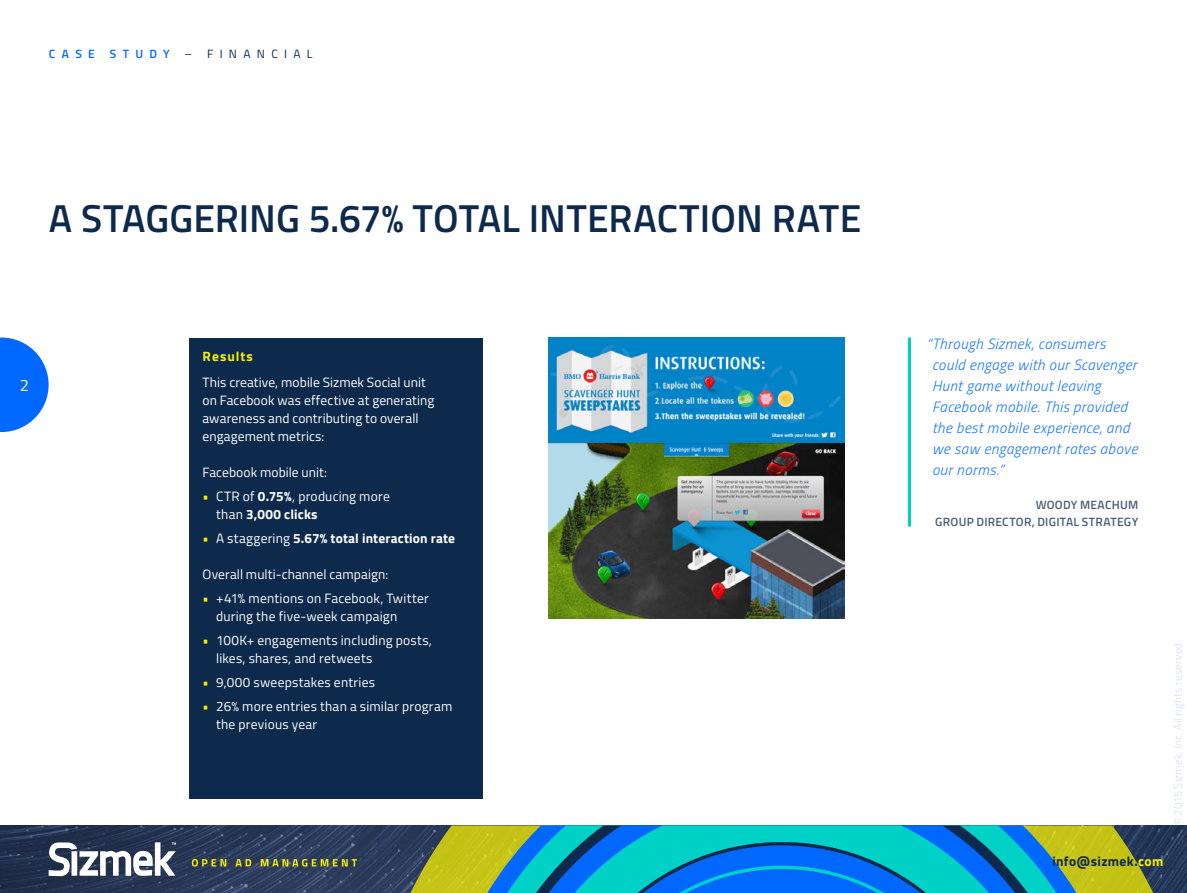
<style>
.page{position:relative;width:1187px;height:893px;background:#fff}
.page>*{position:absolute;margin:0;border:0;box-sizing:border-box;transform-origin:0 0}
.t1{font:600 39px "Titillium";color:#0d2a4d}
.t2{font:16.5px "Titillium";color:#fff}
.t3{font:italic 300 15px/21px "Titillium";letter-spacing:.03em;color:#1a77ff}
.t4{font:13.5px/18px "Titillium";letter-spacing:.01em;color:#fff}
.t5{font:700 13.5px "Titillium";letter-spacing:.015em;color:#fff}
.t6{font:700 13.5px "Titillium";letter-spacing:.03em;color:#0d2a4d}
.t7{font:700 13.5px "Titillium";letter-spacing:.075em;color:#faf000}
.t8{font:600 12px/16.5px "Titillium";letter-spacing:.02em;color:#495f79;text-align:right}
.t9{font:12px "Titillium";letter-spacing:.53em;color:#0d2a4d}
.t10{font:300 11.25px "Titillium";letter-spacing:.015em;color:#d6dfef}
.s1{font-weight:600;color:#0068ff}
.s2{color:#faf000}
.s3{font-weight:700}
.s4{font-weight:400;color:#faf000}
.s5{font-weight:400}
</style>
<div class="page">
<img style="left:0;top:825px;width:1186px;height:68px">
<svg style="left:410px;top:825px;width:743px;height:68px;background:#9da028"></svg>
<svg style="left:487px;top:825px;width:589px;height:68px;background:#119ac5"></svg>
<svg style="left:49px;top:842px;width:127px;height:34px"></svg>
<svg style="left:192px;top:859px;width:34px;height:8px"></svg>
<svg style="left:235px;top:859px;width:16px;height:7px"></svg>
<svg style="left:261px;top:859px;width:96px;height:8px"></svg>
<div style="left:189px;top:338px;width:294px;height:460px;background:#0d2a4d"></div>
<svg style="left:0;top:338px;width:49px;height:94px"></svg>
<img style="left:548px;top:338px;width:296px;height:280px">
<hr style="left:907px;top:338px;width:3px;height:189px;background:#00d1c6">
<p class="t9" style="left:49px;top:45px;width:265px"><span class="s1">CASE STUDY</span> – FINANCIAL</p>
<h1 class="t1" style="left:49px;top:189px;width:814px">A STAGGERING 5.67% TOTAL INTERACTION RATE</h1>
<p class="t2" style="left:20px;top:373px;width:11px">2</p>
<p class="t7" style="left:202px;top:346px;width:52px">Results</p>
<p class="t4" style="left:202px;top:372px;width:233px">This creative, mobile Sizmek Social unit on Facebook was effective at generating awareness and contributing to overall engagement metrics:</p>
<p class="t4" style="left:202px;top:462px;width:126px">Facebook mobile unit:</p>
<p class="t4" style="left:216px;top:486px;width:175px;text-indent:-14px"><span class="s2">•</span> CTR of <span class="s3">0.75%</span>, producing more than <span class="s3">3,000 clicks</span></p>
<p class="t5" style="left:202px;top:528px;width:254px"><span class="s4">•</span> <span class="s5">A staggering</span> 5.67% total interaction rate</p>
<p class="t4" style="left:202px;top:564px;width:187px">Overall multi-channel campaign:</p>
<p class="t4" style="left:216px;top:588px;width:214px;text-indent:-14px"><span class="s2">•</span> +41% mentions on Facebook, Twitter during the five-week campaign</p>
<p class="t4" style="left:216px;top:630px;width:217px;text-indent:-14px"><span class="s2">•</span> 100K+ engagements including posts, likes, shares, and retweets</p>
<p class="t4" style="left:202px;top:672px;width:174px"><span class="s2">•</span> 9,000 sweepstakes entries</p>
<p class="t4" style="left:216px;top:696px;width:238px;text-indent:-14px"><span class="s2">•</span> 26% more entries than a similar program the previous year</p>
<p class="t3" style="left:932px;top:332px;width:207px;text-indent:-6px">“Through Sizmek, consumers could engage with our Scavenger<br>Hunt game without leaving<br>Facebook mobile. This provided the best mobile experience, and we saw engagement rates above our norms.”</p>
<p class="t8" style="left:935px;top:496px;width:204px">WOODY MEACHUM<br>GROUP DIRECTOR, DIGITAL STRATEGY</p>
<p class="t10" style="left:1169px;top:825px;width:187px;rotate:-90deg">© 2015 Sizmek, Inc. All rights reserved.</p>
<p class="t6" style="left:1052px;top:851px;width:112px">info@sizmek.<span class="s2">com</span></p>
</div>
